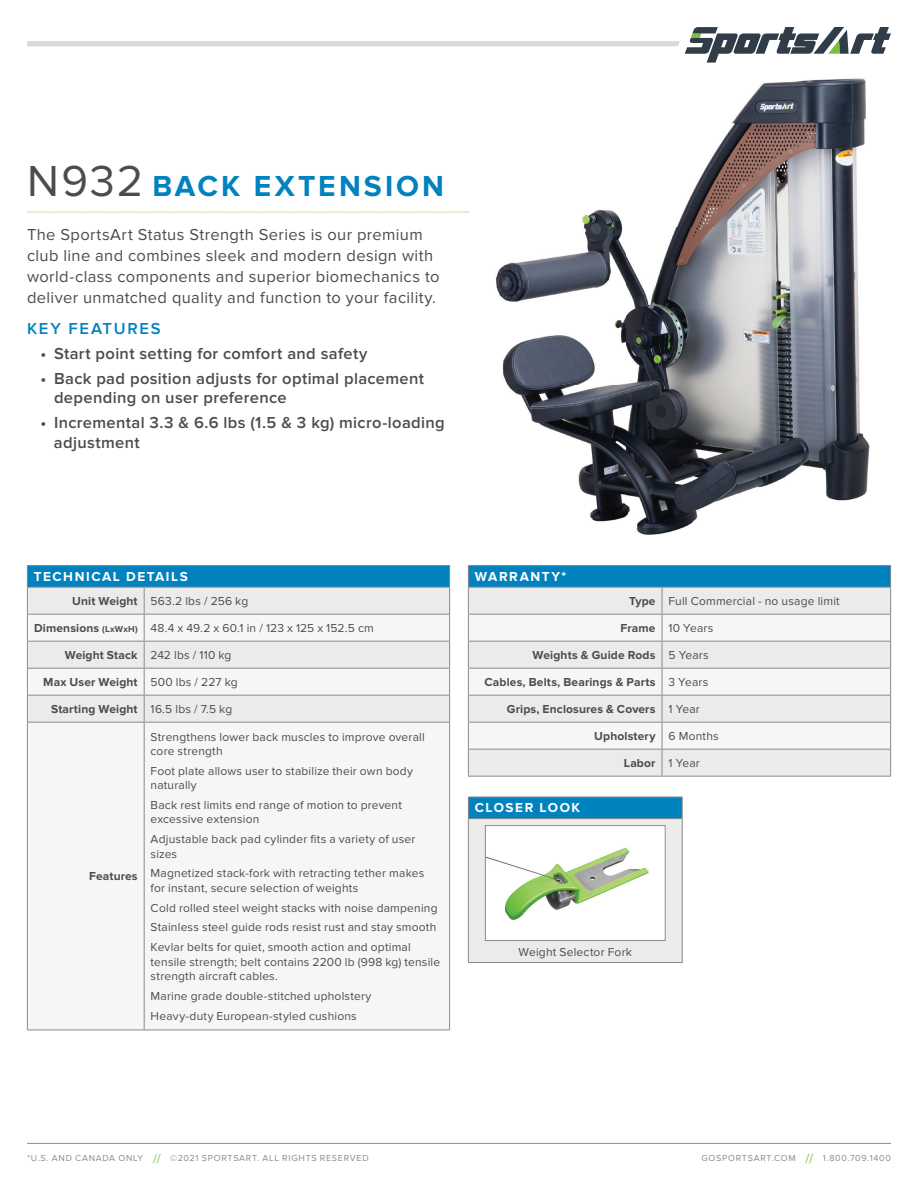
<style>
.page{position:relative;width:918px;height:1188px;background:#fff}
.page>*{position:absolute;margin:0;border:0;box-sizing:border-box;transform-origin:0 0}
.t1{font:700 30px "Proxima Nova";letter-spacing:.1em;color:#0082bf}
.t2{font:16.5px/21px "Proxima Nova";letter-spacing:.025em;color:#4b4c50}
.t3{font:600 16.5px/19.5px "Proxima Nova";letter-spacing:.02em;color:#4b4c50}
.t4{font:600 16.5px "Proxima Nova";letter-spacing:.105em;color:#0082bf}
.t5{font:700 13.5px "Proxima Nova";letter-spacing:.115em;color:#fff}
.t6{font:12px/14.4px "Proxima Nova";letter-spacing:.015em;color:#4b4c50}
.t7{font:700 12px "Proxima Nova";letter-spacing:.01em;color:#4b4c50}
.t8{font:9px "Proxima Nova";letter-spacing:.08em;color:#8b8a8e}
.s1{font-weight:400;font-size:45px;color:#4b4c50}
.s2{font-weight:700}
.s3{font-weight:700;font-size:9px}
.s4{font-weight:400}
.s5{font-size:13.5px;color:#7fbd41}
</style>
<div class="page">
<hr style="left:27px;top:1143px;width:864px;height:1px;background:#8b8a8e">
<svg style="left:27px;top:27px;width:864px;height:36px"></svg>
<img style="left:495px;top:78px;width:375px;height:457px">
<div style="left:468px;top:566px;width:423px;height:21px;background:#0082bf"></div>
<div style="left:469px;top:588px;width:421px;height:188px;background:#ebebeb"></div>
<svg style="left:469px;top:615px;width:421px;height:134px;fill:#f6f6f6"></svg>
<hr style="left:468px;top:565px;width:194px;height:1px;background:#8b8a8e">
<hr style="left:662px;top:565px;width:229px;height:1px;background:#8b8a8e">
<hr style="left:468px;top:587px;width:194px;height:1px;background:#8b8a8e">
<hr style="left:662px;top:587px;width:229px;height:1px;background:#8b8a8e">
<hr style="left:468px;top:614px;width:194px;height:1px;background:#8b8a8e">
<hr style="left:662px;top:614px;width:229px;height:1px;background:#8b8a8e">
<hr style="left:468px;top:641px;width:194px;height:1px;background:#8b8a8e">
<hr style="left:662px;top:641px;width:229px;height:1px;background:#8b8a8e">
<hr style="left:468px;top:668px;width:194px;height:1px;background:#8b8a8e">
<hr style="left:662px;top:668px;width:229px;height:1px;background:#8b8a8e">
<hr style="left:468px;top:695px;width:194px;height:1px;background:#8b8a8e">
<hr style="left:662px;top:695px;width:229px;height:1px;background:#8b8a8e">
<hr style="left:468px;top:722px;width:194px;height:1px;background:#8b8a8e">
<hr style="left:662px;top:722px;width:229px;height:1px;background:#8b8a8e">
<hr style="left:468px;top:749px;width:194px;height:1px;background:#8b8a8e">
<svg style="left:468px;top:566px;width:1px;height:210px"></svg>
<hr style="left:662px;top:749px;width:229px;height:1px;background:#8b8a8e">
<svg style="left:662px;top:588px;width:1px;height:188px"></svg>
<svg style="left:890px;top:566px;width:1px;height:210px"></svg>
<hr style="left:468px;top:776px;width:194px;height:1px;background:#8b8a8e">
<hr style="left:662px;top:776px;width:229px;height:1px;background:#8b8a8e">
<svg style="left:27px;top:211px;width:443px;height:2px"></svg>
<div style="left:27px;top:566px;width:423px;height:21px;background:#0082bf"></div>
<div style="left:28px;top:588px;width:421px;height:26px;background:#ebebeb"></div>
<svg style="left:28px;top:615px;width:421px;height:415px;fill:#f6f6f6"></svg>
<hr style="left:27px;top:565px;width:117px;height:1px;background:#8b8a8e">
<hr style="left:144px;top:565px;width:306px;height:1px;background:#8b8a8e">
<hr style="left:27px;top:587px;width:117px;height:1px;background:#8b8a8e">
<hr style="left:144px;top:587px;width:306px;height:1px;background:#8b8a8e">
<hr style="left:27px;top:695px;width:117px;height:1px;background:#8b8a8e">
<hr style="left:144px;top:695px;width:306px;height:1px;background:#8b8a8e">
<hr style="left:27px;top:723px;width:1px;height:307px;background:#8b8a8e">
<hr style="left:144px;top:723px;width:1px;height:307px;background:#8b8a8e">
<hr style="left:449px;top:723px;width:1px;height:307px;background:#8b8a8e">
<hr style="left:27px;top:722px;width:117px;height:1px;background:#8b8a8e">
<hr style="left:144px;top:722px;width:306px;height:1px;background:#8b8a8e">
<hr style="left:27px;top:1030px;width:117px;height:1px;background:#8b8a8e">
<hr style="left:144px;top:1030px;width:306px;height:1px;background:#8b8a8e">
<hr style="left:27px;top:614px;width:117px;height:1px;background:#8b8a8e">
<hr style="left:144px;top:614px;width:306px;height:1px;background:#8b8a8e">
<hr style="left:27px;top:641px;width:117px;height:1px;background:#8b8a8e">
<svg style="left:27px;top:566px;width:1px;height:156px"></svg>
<hr style="left:144px;top:641px;width:306px;height:1px;background:#8b8a8e">
<svg style="left:144px;top:588px;width:1px;height:134px"></svg>
<svg style="left:449px;top:566px;width:1px;height:156px"></svg>
<hr style="left:27px;top:668px;width:117px;height:1px;background:#8b8a8e">
<hr style="left:144px;top:668px;width:306px;height:1px;background:#8b8a8e">
<div style="left:468px;top:797px;width:214px;height:22px;background:#0082bf"></div>
<div style="left:468px;top:819px;width:214px;height:143px;background:#ebebeb"></div>
<hr style="left:468px;top:797px;width:215px;height:1px;background:#8b8a8e">
<svg style="left:468px;top:797px;width:1px;height:21px"></svg>
<svg style="left:682px;top:797px;width:1px;height:21px"></svg>
<hr style="left:468px;top:818px;width:215px;height:1px;background:#8b8a8e">
<hr style="left:468px;top:819px;width:1px;height:143px;background:#8b8a8e">
<hr style="left:682px;top:819px;width:1px;height:143px;background:#8b8a8e">
<hr style="left:468px;top:962px;width:215px;height:1px;background:#8b8a8e">
<div style="left:485px;top:826px;width:180px;height:114px;background:#fff"></div>
<img style="left:487px;top:847px;width:162px;height:73px">
<div style="left:485px;top:825px;width:180px;height:116px;border:1px solid #8b8a8e"></div>
<h1 class="t1" style="left:27px;top:169px;width:419px"><span class="s1">N932</span> BACK EXTENSION</h1>
<h2 class="t2" style="left:27px;top:225px;width:414px">The SportsArt Status Strength Series is our premium club line and combines sleek and modern design with world-class components and superior biomechanics to deliver unmatched quality and function to your facility.</h2>
<h2 class="t4" style="left:27px;top:319px;width:135px">KEY FEATURES</h2>
<h2 class="t3" style="left:41px;top:344px;width:328px">• Start point setting for comfort and safety</h2>
<h2 class="t3" style="left:54px;top:369px;width:372px;text-indent:-14px">• Back pad position adjusts for optimal placement depending on user preference</h2>
<h2 class="t3" style="left:54px;top:413px;width:392px;text-indent:-13px">• Incremental 3.3 &amp; 6.6 lbs (1.5 &amp; 3 kg) micro-loading adjustment</h2>
<p class="t5" style="left:34px;top:569px;width:156px">TECHNICAL DETAILS</p>
<p class="t6" style="left:72px;top:594px;width:177px"><span class="s2">Unit Weight</span> 563.2 lbs / 256 kg</p>
<p class="t6" style="left:34px;top:621px;width:341px"><span class="s2">Dimensions</span> <span class="s3">(LxWxH)</span> 48.4 x 49.2 x 60.1 in / 123 x 125 x 152.5 cm</p>
<p class="t6" style="left:65px;top:648px;width:168px"><span class="s2">Weight Stack</span> 242 lbs / 110 kg</p>
<p class="t7" style="left:43px;top:675px;width:196px">Max User Weight <span class="s4">500 lbs / 227 kg</span></p>
<p class="t7" style="left:51px;top:702px;width:183px">Starting Weight <span class="s4">16.5 lbs / 7.5 kg</span></p>
<p class="t7" style="left:89px;top:869px;width:50px">Features</p>
<p class="t6" style="left:151px;top:730px;width:276px">Strengthens lower back muscles to improve overall core strength</p>
<p class="t6" style="left:151px;top:764px;width:264px">Foot plate allows user to stabilize their own body naturally</p>
<p class="t6" style="left:151px;top:798px;width:253px">Back rest limits end range of motion to prevent excessive extension</p>
<p class="t6" style="left:151px;top:832px;width:266px">Adjustable back pad cylinder fits a variety of user sizes</p>
<p class="t6" style="left:151px;top:866px;width:275px">Magnetized stack-fork with retracting tether makes for instant, secure selection of weights</p>
<p class="t6" style="left:151px;top:898px;width:288px;line-height:19.8px;text-align:justify">Cold rolled steel weight stacks with noise dampening Stainless steel guide rods resist rust and stay smooth Kevlar belts for quiet, smooth action and optimal</p>
<p class="t6" style="left:151px;top:955px;width:291px">tensile strength; belt contains 2200 lb (998 kg) tensile strength aircraft cables.</p>
<p class="t6" style="left:151px;top:986px;width:222px;line-height:19.8px">Marine grade double-stitched upholstery<br>Heavy-duty European-styled cushions</p>
<p class="t5" style="left:475px;top:569px;width:93px">WARRANTY*</p>
<p class="t6" style="left:629px;top:594px;width:212px"><span class="s2">Type</span> Full Commercial - no usage limit</p>
<p class="t6" style="left:621px;top:621px;width:94px"><span class="s2">Frame</span> 10 Years</p>
<p class="t7" style="left:533px;top:648px;width:178px">Weights &amp; Guide Rods <span class="s4">5 Years</span></p>
<p class="t7" style="left:484px;top:675px;width:225px">Cables, Belts, Bearings &amp; Parts <span class="s4">3 Years</span></p>
<p class="t7" style="left:507px;top:702px;width:194px">Grips, Enclosures &amp; Covers <span class="s4">1 Year</span></p>
<p class="t7" style="left:594px;top:729px;width:126px">Upholstery <span class="s4">6 Months</span></p>
<p class="t7" style="left:624px;top:756px;width:77px">Labor <span class="s4">1 Year</span></p>
<p class="t5" style="left:475px;top:800px;width:107px">CLOSER LOOK</p>
<p class="t6" style="left:519px;top:945px;width:115px">Weight Selector Fork</p>
<p class="t8" style="left:27px;top:1153px;width:343px">*U.S. AND CANADA ONLY <span class="s5">//</span> ©2021 SPORTSART. ALL RIGHTS RESERVED</p>
<p class="t8" style="left:702px;top:1153px;width:191px">GOSPORTSART.COM <span class="s5">//</span> 1.800.709.1400</p>
</div>
